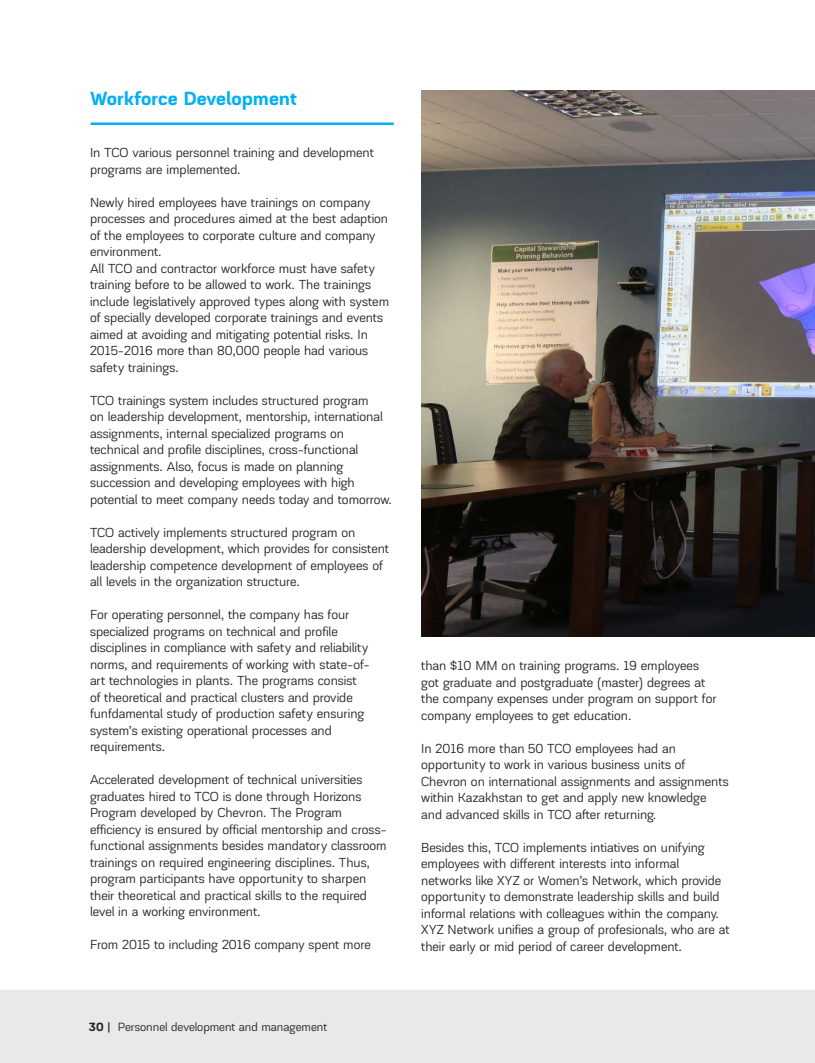
<style>
.page{position:relative;width:815px;height:1063px;background:#fff}
.page>*{position:absolute;margin:0;border:0;box-sizing:border-box;transform-origin:0 0}
.t1{font:700 20px "Akzentica 4 F";color:#00b0f4}
.t2{font:13.75px/16.5px "Akzentica 4 F";color:#231f20}
.t3{font:12.5px "Akzentica 4 F";color:#231f20}
.s1{font-weight:700}
</style>
<div class="page">
<hr style="left:91px;top:122px;width:303px;height:3px;background:#00b0f4">
<img style="left:421px;top:90px;width:394px;height:547px">
<div style="left:0;top:991px;width:815px;height:72px;background:#e9e9e9"></div>
<h1 class="t1" style="left:90px;top:83px;width:208px">Workforce Development</h1>
<p class="t2" style="left:90px;top:144px;width:285px">In TCO various personnel training and development programs are implemented.</p>
<p class="t2" style="left:90px;top:193px;width:301px">Newly hired employees have trainings on company processes and procedures aimed at the best adaption of the employees to corporate culture and company environment.<br>All TCO and contractor workforce must have safety training before to be allowed to work. The trainings include legislatively approved types along with system of specially developed corporate trainings and events aimed at avoiding and mitigating potential risks. In 2015-2016 more than 80,000 people had various safety trainings.</p>
<p class="t2" style="left:90px;top:391px;width:303px">TCO trainings system includes structured program<br>on leadership development, mentorship, international assignments, internal specialized programs on technical and profile disciplines, cross-functional assignments. Also, focus is made on planning succession and developing employees with high potential to meet company needs today and tomorrow.</p>
<p class="t2" style="left:90px;top:523px;width:301px">TCO actively implements structured program on leadership development, which provides for consistent leadership competence development of employees of all levels in the organization structure.</p>
<p class="t2" style="left:90px;top:606px;width:281px">For operating personnel, the company has four specialized programs on technical and profile disciplines in compliance with safety and reliability norms, and requirements of working with state-of&shy;art technologies in plants. The programs consist of theoretical and practical clusters and provide funfdamental study of production safety ensuring system’s existing operational processes and requirements.</p>
<p class="t2" style="left:90px;top:771px;width:298px">Accelerated development of technical universities graduates hired to TCO is done through Horizons Program developed by Chevron. The Program efficiency is ensured by official mentorship and cross&shy;functional assignments besides mandatory classroom trainings on required engineering disciplines. Thus, program participants have opportunity to sharpen their theoretical and practical skills to the required level in a working environment.</p>
<p class="t2" style="left:90px;top:936px;width:282px">From 2015 to including 2016 company spent more</p>
<p class="t3" style="left:89px;top:1018px;width:239px"><span class="s1">30 |</span> Personnel development and management</p>
<p class="t2" style="left:421px;top:656px;width:297px">than $10 MM on training programs. 19 employees got graduate and postgraduate (master) degrees at the company expenses under program on support for company employees to get education.</p>
<p class="t2" style="left:421px;top:739px;width:309px">In 2016 more than 50 TCO employees had an opportunity to work in various business units of Chevron on international assignments and assignments within Kazakhstan to get and apply new knowledge and advanced skills in TCO after returning.</p>
<p class="t2" style="left:421px;top:838px;width:310px">Besides this, TCO implements intiatives on unifying employees with different interests into informal networks like XYZ or Women’s Network, which provide opportunity to demonstrate leadership skills and build informal relations with colleagues within the company.<br>XYZ Network unifies a group of profesionals, who are at their early or mid period of career development.</p>
</div>
